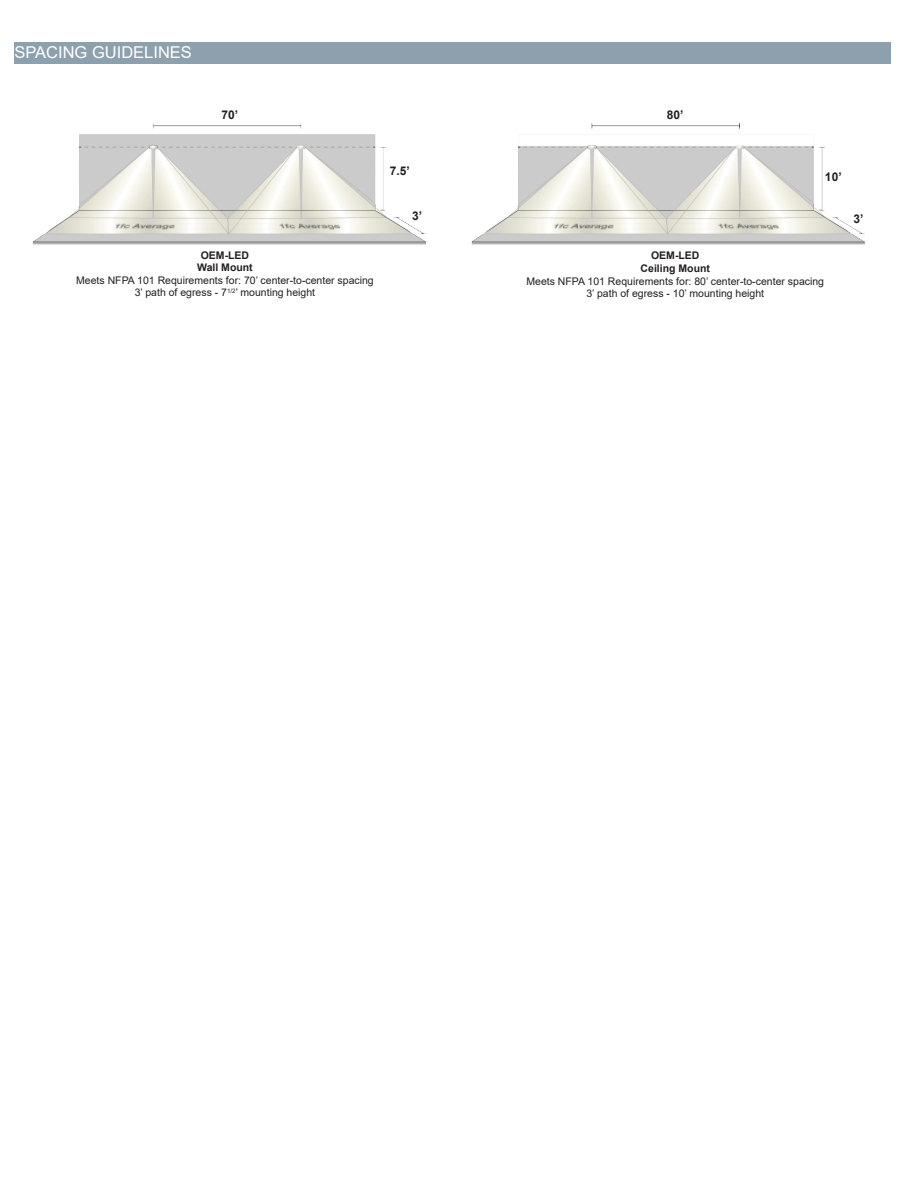
<style>
.page{position:relative;width:918px;height:1188px;background:#fff}
.page>*{position:absolute;margin:0;border:0;box-sizing:border-box;transform-origin:0 0}
.t1{font:16.35px "Arial";color:#fff}
.t2{font:700 12px "Arial";color:#231f20}
.t3{font:10.5px "Arial";color:#231f20}
.t4{font:700 10.5px "Arial";color:#231f20}
</style>
<div class="page">
<div style="left:14px;top:42px;width:877px;height:21px;background:#8ca1ad"></div>
<img style="left:32px;top:123px;width:833px;height:122px">
<p class="t1" style="left:14px;top:41px;width:179px">SPACING GUIDELINES</p>
<p class="t2" style="left:221px;top:107px;width:18px">70’</p>
<p class="t4" style="left:201px;top:248px;width:50px">OEM-LED</p>
<p class="t4" style="left:197px;top:260px;width:57px">Wall Mount</p>
<p class="t3" style="left:76px;top:273px;width:299px">Meets NFPA 101 Requirements for: 70’ center-to-center spacing</p>
<p class="t3" style="left:135px;top:285px;width:182px">3’ path of egress - 7<sup>1/2</sup>’ mounting height</p>
<p class="t2" style="left:390px;top:163px;width:22px">7.5’</p>
<p class="t2" style="left:412px;top:208px;width:12px">3’</p>
<p class="t2" style="left:667px;top:107px;width:18px">80’</p>
<p class="t2" style="left:825px;top:168px;width:18px">10’</p>
<p class="t4" style="left:651px;top:248px;width:50px">OEM-LED</p>
<p class="t4" style="left:641px;top:261px;width:71px">Ceiling Mount</p>
<p class="t3" style="left:526px;top:274px;width:299px">Meets NFPA 101 Requirements for: 80’ center-to-center spacing</p>
<p class="t3" style="left:586px;top:286px;width:179px">3’ path of egress - 10’ mounting height</p>
<p class="t2" style="left:853px;top:211px;width:12px">3’</p>
</div>
